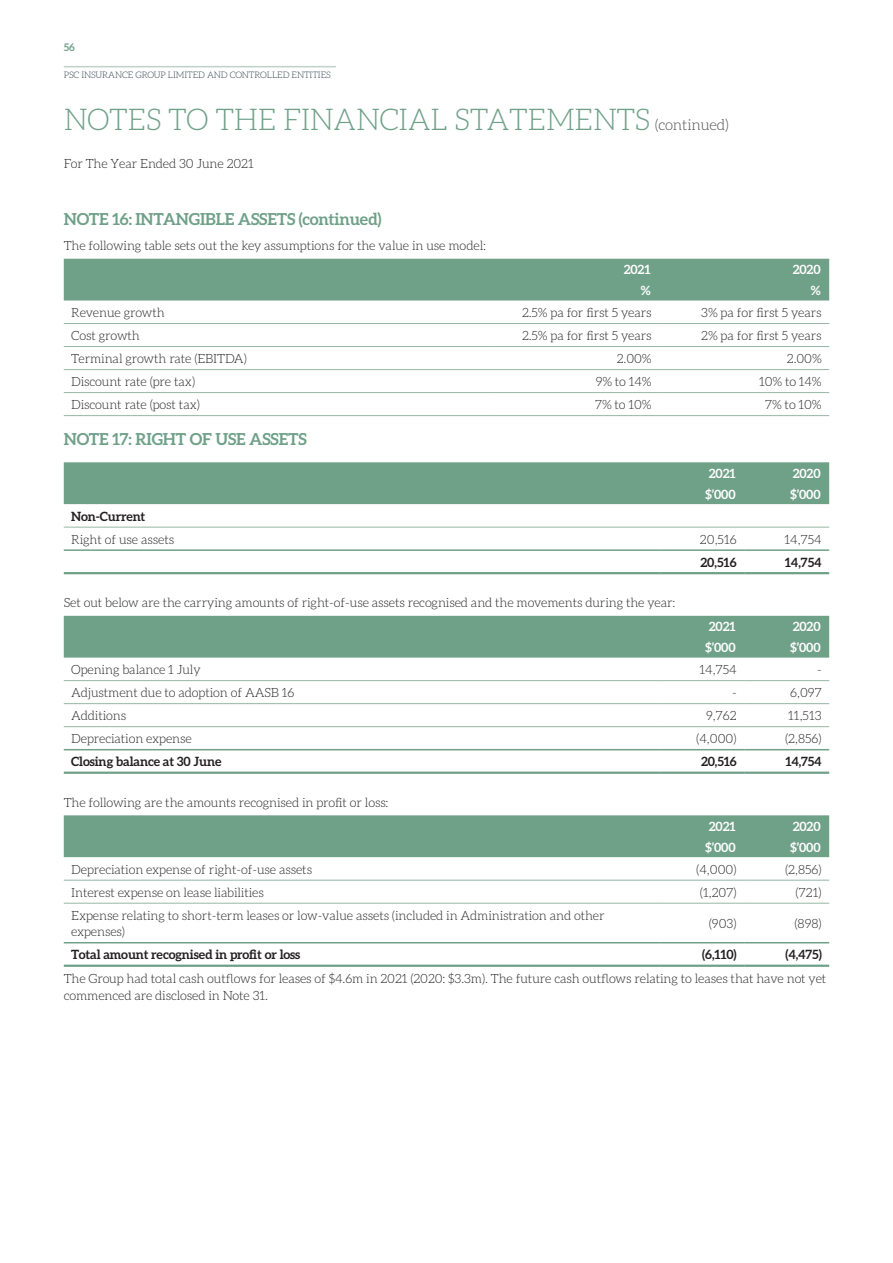
<style>
.page{position:relative;width:893px;height:1263px;background:#fff}
.page>*{position:absolute;margin:0;border:0;box-sizing:border-box;transform-origin:0 0}
.Section_Title{font:300 30px "Aleo";letter-spacing:-.01em;color:#6fa088}
.Main_Heading{font:700 16.5px "Aleo";letter-spacing:-.01em;color:#6fa088}
.Body{font:300 12.75px/16.5px "Aleo";letter-spacing:-.01em;color:#231f20}
.Body_Bold{font:700 12.75px "Aleo";letter-spacing:-.01em;color:#231f20}
.Numbers{font:300 12.75px "Aleo";color:#231f20}
.Heading_T{font:700 12.75px "Aleo";letter-spacing:-.01em;color:#fff}
.Date{font:300 12.75px "Aleo";letter-spacing:-.01em;color:#231f20}
.Numbers-2{font:700 12.75px "Aleo";color:#231f20}
.t1{font:700 10.5px "Aleo";color:#6fa088}
.t2{font:300 9px "Aleo";letter-spacing:-.01em;color:#2e3f47}
.s1{font-size:15px;color:#4b4c4d}
</style>
<div class="page">
<hr style="left:64px;top:66px;width:272px;height:1px;background:#c0d1c7">
<div style="left:64px;top:259px;width:765px;height:41px;background:#6fa088"></div>
<hr style="left:64px;top:323px;width:425px;height:1px;background:#97b6a5">
<hr style="left:489px;top:323px;width:170px;height:1px;background:#97b6a5">
<hr style="left:659px;top:323px;width:170px;height:1px;background:#97b6a5">
<hr style="left:64px;top:346px;width:425px;height:1px;background:#97b6a5">
<hr style="left:489px;top:346px;width:170px;height:1px;background:#97b6a5">
<hr style="left:659px;top:346px;width:170px;height:1px;background:#97b6a5">
<hr style="left:64px;top:369px;width:425px;height:1px;background:#97b6a5">
<hr style="left:489px;top:369px;width:170px;height:1px;background:#97b6a5">
<hr style="left:659px;top:369px;width:170px;height:1px;background:#97b6a5">
<hr style="left:64px;top:392px;width:425px;height:1px;background:#97b6a5">
<hr style="left:489px;top:392px;width:170px;height:1px;background:#97b6a5">
<hr style="left:659px;top:392px;width:170px;height:1px;background:#97b6a5">
<hr style="left:64px;top:415px;width:425px;height:1px;background:#97b6a5">
<hr style="left:489px;top:415px;width:170px;height:1px;background:#97b6a5">
<hr style="left:659px;top:415px;width:170px;height:1px;background:#97b6a5">
<div style="left:64px;top:462px;width:765px;height:42px;background:#6fa088"></div>
<hr style="left:64px;top:527px;width:595px;height:1px;background:#97b6a5">
<hr style="left:659px;top:527px;width:85px;height:1px;background:#97b6a5">
<hr style="left:744px;top:527px;width:85px;height:1px;background:#97b6a5">
<hr style="left:64px;top:549px;width:595px;height:2px;background:#6fa088">
<hr style="left:659px;top:549px;width:85px;height:2px;background:#6fa088">
<hr style="left:744px;top:549px;width:85px;height:2px;background:#6fa088">
<hr style="left:64px;top:572px;width:595px;height:2px;background:#6fa088">
<hr style="left:659px;top:572px;width:85px;height:2px;background:#6fa088">
<hr style="left:744px;top:572px;width:85px;height:2px;background:#6fa088">
<div style="left:64px;top:616px;width:765px;height:42px;background:#6fa088"></div>
<hr style="left:64px;top:680px;width:595px;height:1px;background:#97b6a5">
<hr style="left:659px;top:680px;width:85px;height:1px;background:#97b6a5">
<hr style="left:744px;top:680px;width:85px;height:1px;background:#97b6a5">
<hr style="left:64px;top:703px;width:595px;height:1px;background:#97b6a5">
<hr style="left:659px;top:703px;width:85px;height:1px;background:#97b6a5">
<hr style="left:744px;top:703px;width:85px;height:1px;background:#97b6a5">
<hr style="left:64px;top:726px;width:595px;height:1px;background:#97b6a5">
<hr style="left:659px;top:726px;width:85px;height:1px;background:#97b6a5">
<hr style="left:744px;top:726px;width:85px;height:1px;background:#97b6a5">
<hr style="left:64px;top:749px;width:595px;height:1px;background:#6fa088">
<hr style="left:659px;top:749px;width:85px;height:1px;background:#6fa088">
<hr style="left:744px;top:749px;width:85px;height:1px;background:#6fa088">
<hr style="left:64px;top:771px;width:595px;height:3px;background:#6fa088">
<hr style="left:659px;top:771px;width:85px;height:3px;background:#6fa088">
<hr style="left:744px;top:771px;width:85px;height:3px;background:#6fa088">
<div style="left:64px;top:815px;width:765px;height:42px;background:#6fa088"></div>
<hr style="left:64px;top:880px;width:595px;height:1px;background:#97b6a5">
<hr style="left:659px;top:880px;width:85px;height:1px;background:#97b6a5">
<hr style="left:744px;top:880px;width:85px;height:1px;background:#97b6a5">
<hr style="left:64px;top:903px;width:595px;height:1px;background:#97b6a5">
<hr style="left:659px;top:903px;width:85px;height:1px;background:#97b6a5">
<hr style="left:744px;top:903px;width:85px;height:1px;background:#97b6a5">
<hr style="left:64px;top:942px;width:595px;height:1px;background:#6fa088">
<hr style="left:659px;top:942px;width:85px;height:1px;background:#6fa088">
<hr style="left:744px;top:942px;width:85px;height:1px;background:#6fa088">
<hr style="left:64px;top:964px;width:595px;height:3px;background:#6fa088">
<hr style="left:659px;top:964px;width:85px;height:3px;background:#6fa088">
<hr style="left:744px;top:964px;width:85px;height:3px;background:#6fa088">
<p class="t1" style="left:64px;top:41px;width:12px">56</p>
<p class="t2" style="left:64px;top:70px;width:268px">PSC INSURANCE GROUP LIMITED AND CONTROLLED ENTITIES</p>
<p class="Section_Title" style="left:64px;top:104px;width:667px">NOTES TO THE FINANCIAL STATEMENTS <span class="s1">(continued)</span></p>
<p class="Date" style="left:64px;top:156px;width:191px">For The Year Ended 30 June 2021</p>
<p class="Main_Heading" style="left:64px;top:210px;width:319px">NOTE 16: INTANGIBLE ASSETS (continued)</p>
<p class="Body" style="left:64px;top:237px;width:424px">The following table sets out the key assumptions for the value in use model:</p>
<p class="Heading_T" style="left:624px;top:262px;width:28px">2021</p>
<p class="Heading_T" style="left:793px;top:262px;width:29px">2020</p>
<p class="Heading_T" style="left:641px;top:283px;width:11px">%</p>
<p class="Heading_T" style="left:811px;top:283px;width:11px">%</p>
<p class="Body" style="left:71px;top:304px;width:95px">Revenue growth</p>
<p class="Body" style="left:522px;top:304px;width:131px">2.5% pa for first 5 years</p>
<p class="Body" style="left:701px;top:304px;width:122px">3% pa for first 5 years</p>
<p class="Body" style="left:71px;top:327px;width:70px">Cost growth</p>
<p class="Body" style="left:522px;top:327px;width:131px">2.5% pa for first 5 years</p>
<p class="Body" style="left:701px;top:327px;width:122px">2% pa for first 5 years</p>
<p class="Body" style="left:71px;top:350px;width:177px">Terminal growth rate (EBITDA)</p>
<p class="Body" style="left:617px;top:350px;width:36px">2.00%</p>
<p class="Body" style="left:787px;top:350px;width:36px">2.00%</p>
<p class="Body" style="left:71px;top:373px;width:125px">Discount rate (pre tax)</p>
<p class="Body" style="left:596px;top:373px;width:57px">9% to 14%</p>
<p class="Body" style="left:759px;top:373px;width:64px">10% to 14%</p>
<p class="Body" style="left:71px;top:396px;width:130px">Discount rate (post tax)</p>
<p class="Body" style="left:595px;top:396px;width:58px">7% to 10%</p>
<p class="Body" style="left:765px;top:396px;width:58px">7% to 10%</p>
<p class="Main_Heading" style="left:64px;top:430px;width:244px">NOTE 17: RIGHT OF USE ASSETS</p>
<p class="Heading_T" style="left:709px;top:466px;width:28px">2021</p>
<p class="Heading_T" style="left:793px;top:466px;width:29px">2020</p>
<p class="Heading_T" style="left:705px;top:487px;width:32px">$’000</p>
<p class="Heading_T" style="left:790px;top:487px;width:32px">$’000</p>
<p class="Body_Bold" style="left:71px;top:509px;width:76px">Non-Current</p>
<p class="Body" style="left:71px;top:531px;width:104px">Right of use assets</p>
<p class="Numbers" style="left:700px;top:532px;width:38px">20,516</p>
<p class="Numbers" style="left:785px;top:532px;width:39px">14,754</p>
<p class="Numbers-2" style="left:700px;top:555px;width:38px">20,516</p>
<p class="Numbers-2" style="left:785px;top:555px;width:39px">14,754</p>
<p class="Body" style="left:64px;top:594px;width:613px">Set out below are the carrying amounts of right-of-use assets recognised and the movements during the year:</p>
<p class="Heading_T" style="left:709px;top:619px;width:28px">2021</p>
<p class="Heading_T" style="left:793px;top:619px;width:29px">2020</p>
<p class="Heading_T" style="left:705px;top:640px;width:32px">$’000</p>
<p class="Heading_T" style="left:790px;top:640px;width:32px">$’000</p>
<p class="Body" style="left:71px;top:661px;width:131px">Opening balance 1 July</p>
<p class="Numbers" style="left:699px;top:663px;width:39px">14,754</p>
<p class="Numbers" style="left:817px;top:663px;width:6px">-</p>
<p class="Body" style="left:71px;top:684px;width:225px">Adjustment due to adoption of AASB 16</p>
<p class="Numbers" style="left:732px;top:686px;width:6px">-</p>
<p class="Numbers" style="left:790px;top:686px;width:33px">6,097</p>
<p class="Body" style="left:71px;top:707px;width:57px">Additions</p>
<p class="Numbers" style="left:706px;top:709px;width:32px">9,762</p>
<p class="Numbers" style="left:788px;top:709px;width:35px">11,513</p>
<p class="Body" style="left:71px;top:730px;width:122px">Depreciation expense</p>
<p class="Numbers" style="left:696px;top:732px;width:42px">(4,000)</p>
<p class="Numbers" style="left:785px;top:732px;width:38px">(2,856)</p>
<p class="Body_Bold" style="left:71px;top:754px;width:152px">Closing balance at 30 June</p>
<p class="Body_Bold" style="left:701px;top:754px;width:37px">20,516</p>
<p class="Body_Bold" style="left:785px;top:754px;width:38px">14,754</p>
<p class="Body" style="left:64px;top:794px;width:326px">The following are the amounts recognised in profit or loss:</p>
<p class="Heading_T" style="left:709px;top:819px;width:28px">2021</p>
<p class="Heading_T" style="left:793px;top:819px;width:29px">2020</p>
<p class="Heading_T" style="left:705px;top:840px;width:32px">$’000</p>
<p class="Heading_T" style="left:790px;top:840px;width:32px">$’000</p>
<p class="Body" style="left:71px;top:861px;width:242px">Depreciation expense of right-of-use assets</p>
<p class="Numbers" style="left:696px;top:862px;width:42px">(4,000)</p>
<p class="Numbers" style="left:785px;top:862px;width:38px">(2,856)</p>
<p class="Body" style="left:71px;top:884px;width:194px">Interest expense on lease liabilities</p>
<p class="Numbers" style="left:700px;top:885px;width:38px">(1,207)</p>
<p class="Numbers" style="left:796px;top:885px;width:28px">(721)</p>
<p class="Body" style="left:71px;top:907px;width:535px">Expense relating to short-term leases or low-value assets (included in Administration and other expenses)</p>
<p class="Numbers" style="left:709px;top:917px;width:29px">(903)</p>
<p class="Numbers" style="left:794px;top:917px;width:29px">(898)</p>
<p class="Body_Bold" style="left:71px;top:947px;width:231px">Total amount recognised in profit or loss</p>
<p class="Body_Bold" style="left:702px;top:947px;width:36px">(6,110)</p>
<p class="Body_Bold" style="left:785px;top:947px;width:38px">(4,475)</p>
<p class="Body" style="left:64px;top:970px;width:764px">The Group had total cash outflows for leases of $4.6m in 2021 (2020: $3.3m). The future cash outflows relating to leases that have not yet commenced are disclosed in Note 31.</p>
</div>
